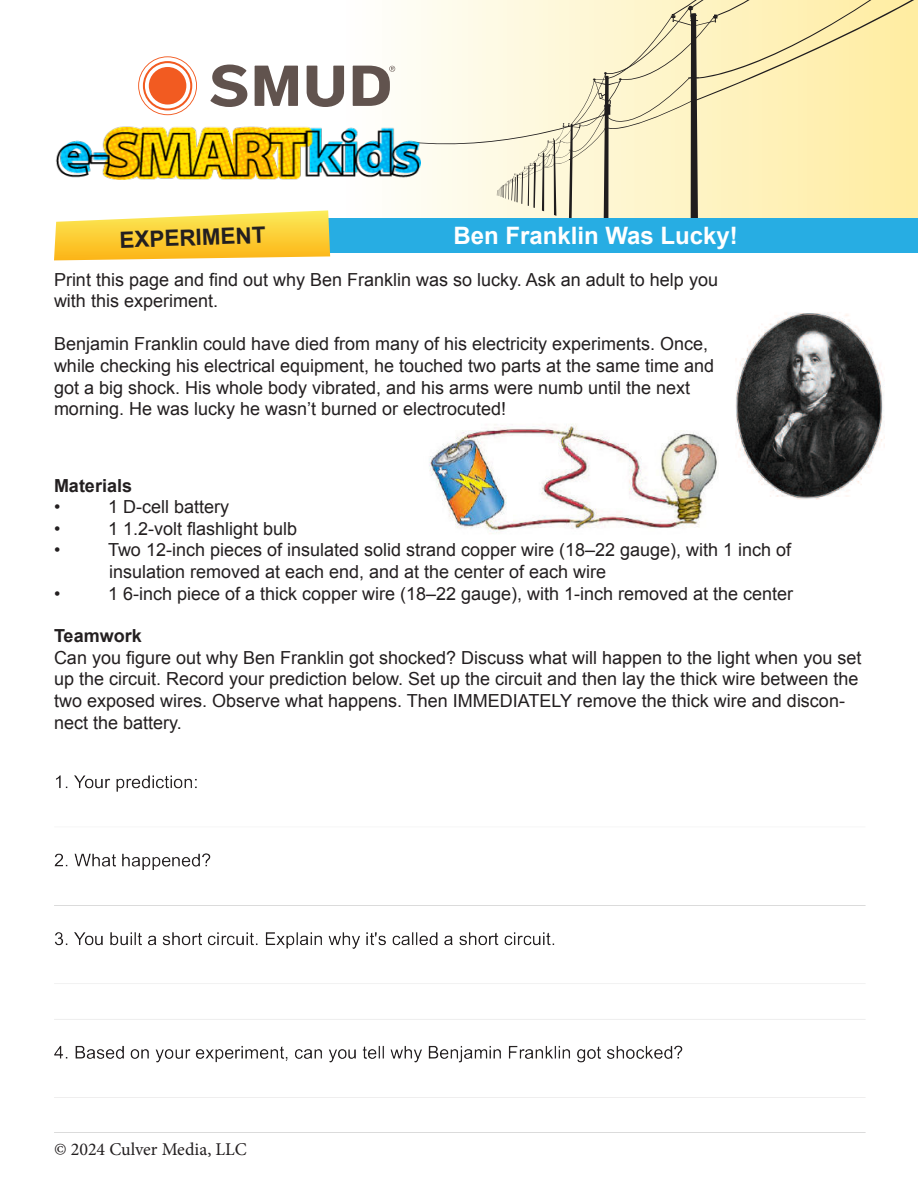
<style>
.page{position:relative;width:918px;height:1188px;background:#fff}
.page>*{position:absolute;margin:0;border:0;box-sizing:border-box;transform-origin:0 0}
.t1{font:700 24px "Arial";color:#fff}
.t2{font:700 22.5px "Arial";color:#231f20}
.t3{font:18px/21.6px "Arial";color:#231f20}
.t4{font:18px "Minion Pro";color:#231f20}
.t5{font:700 18px "Arial";color:#231f20}
</style>
<div class="page">
<img style="left:339px;top:0;width:69px;height:218px">
<svg style="left:408px;top:0;width:510px;height:218px;background:#f6edc3"></svg>
<img style="left:55px;top:121px;width:365px;height:71px">
<div style="left:282px;top:218px;width:636px;height:35px;background:#27ade3"></div>
<svg style="left:54px;top:210px;width:276px;height:50px;background:#fcd555"></svg>
<svg style="left:138px;top:56px;width:59px;height:59px"></svg>
<svg style="left:353px;top:66px;width:42px;height:40px"></svg>
<svg style="left:307px;top:66px;width:37px;height:41px"></svg>
<svg style="left:255px;top:66px;width:43px;height:40px"></svg>
<svg style="left:210px;top:65px;width:37px;height:42px"></svg>
<img style="left:54px;top:313px;width:831px;height:785px">
<div style="left:54px;top:510px;width:810px;height:177px;background:#fff"></div>
<div style="left:54px;top:264px;width:669px;height:486px;background:#fff"></div>
<div style="left:682px;top:668px;width:182px;height:98px;background:#fff"></div>
<img style="left:429px;top:424px;width:288px;height:110px">
<p class="t2" style="left:119px;top:225px;width:148px;rotate:-2deg">EXPERIMENT</p>
<p class="t1" style="left:453px;top:220px;width:286px">Ben Franklin Was Lucky!</p>
<p class="t3" style="left:54px;top:269px;width:666px">Print this page and find out why Ben Franklin was so lucky. Ask an adult to help you with this experiment.</p>
<p class="t3" style="left:54px;top:333px;width:662px">Benjamin Franklin could have died from many of his electricity experiments. Once, while checking his electrical equipment, he touched two parts at the same time and got a big shock. His whole body vibrated, and his arms were numb until the next morning. He was lucky he wasn’t burned or electrocuted!</p>
<p class="t5" style="left:54px;top:473px;width:80px">Materials</p>
<p class="t3" style="left:54px;top:496px;width:8px">•</p>
<p class="t3" style="left:108px;top:496px;width:123px">1 D-cell battery</p>
<p class="t3" style="left:54px;top:518px;width:8px">•</p>
<p class="t3" style="left:108px;top:518px;width:191px">1 1.2-volt flashlight bulb</p>
<p class="t3" style="left:54px;top:539px;width:8px">•</p>
<p class="t3" style="left:108px;top:539px;width:685px">Two 12-inch pieces of insulated solid strand copper wire (18–22 gauge), with 1 inch of</p>
<p class="t3" style="left:109px;top:561px;width:499px">insulation removed at each end, and at the center of each wire</p>
<p class="t3" style="left:54px;top:583px;width:8px">•</p>
<p class="t3" style="left:108px;top:583px;width:687px">1 6-inch piece of a thick copper wire (18–22 gauge), with 1-inch removed at the center</p>
<p class="t5" style="left:54px;top:624px;width:89px">Teamwork</p>
<p class="t3" style="left:54px;top:647px;width:809px">Can you figure out why Ben Franklin got shocked? Discuss what will happen to the light when you set up the circuit. Record your prediction below. Set up the circuit and then lay the thick wire between the two exposed wires. Observe what happens. Then IMMEDIATELY remove the thick wire and discon&shy;nect the battery.</p>
<p class="t4" style="left:54px;top:1137px;width:194px">© 2024 Culver Media, LLC</p>
</div>
